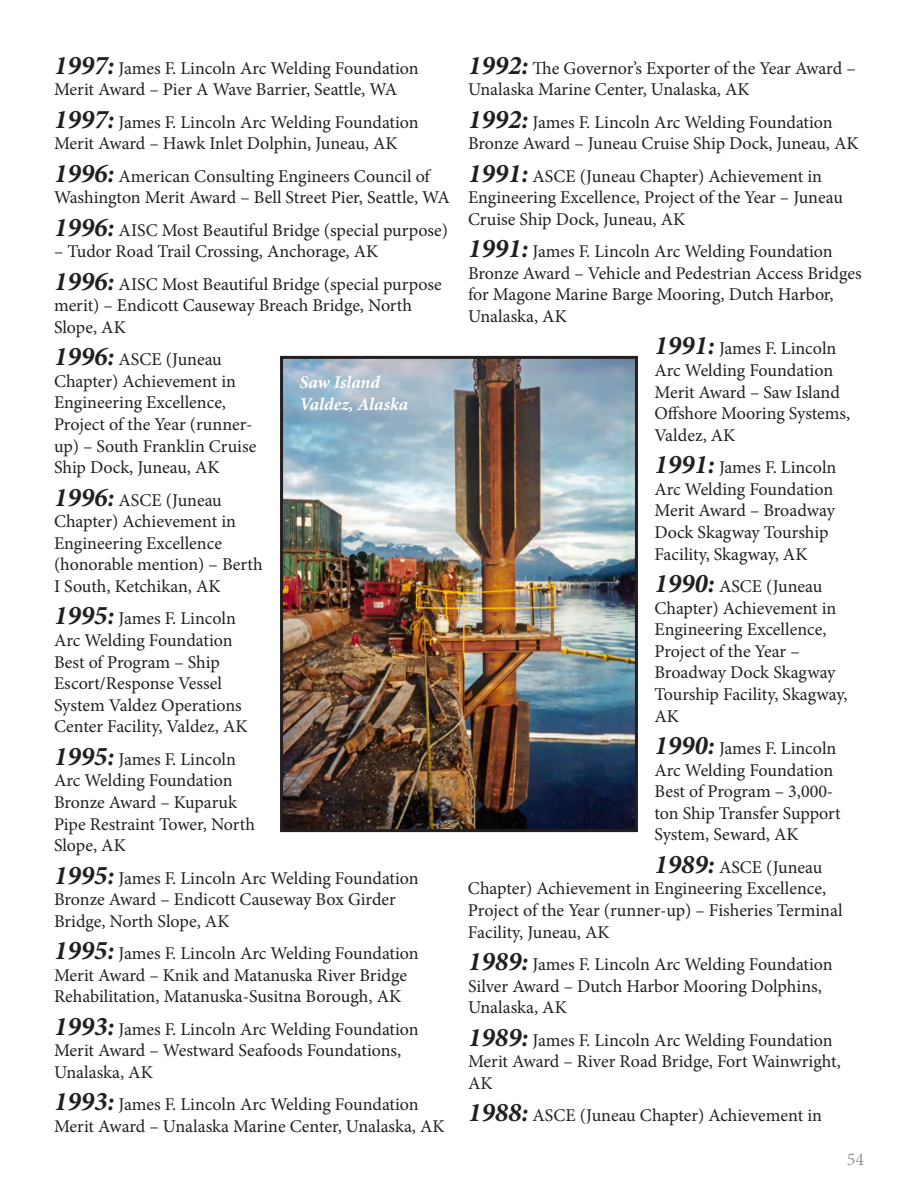
<style>
.page{position:relative;width:918px;height:1188px;background:#fff}
.page>*{position:absolute;margin:0;border:0;box-sizing:border-box;transform-origin:0 0}
.t1{font:18px/21.6px "Minion Pro";letter-spacing:-.005em;color:#231f20}
.t2{font:italic 700 18px/21.6px "Minion Pro";letter-spacing:-.005em;color:#fff}
.t3{font:18px "Minion Pro";color:#939598}
.s1{font-weight:700;font-style:italic;font-size:27px}
</style>
<div class="page">
<img style="left:284px;top:360px;width:350px;height:468px">
<div style="left:280px;top:356px;width:358px;height:476px;border:3px solid #231f20"></div>
<p class="t1" style="left:54px;top:57px;width:366px"><span class="s1">1997:</span> James F. Lincoln Arc Welding Foundation<br>Merit Award – Pier A Wave Barrier, Seattle, WA</p>
<p class="t1" style="left:54px;top:111px;width:366px"><span class="s1">1997:</span> James F. Lincoln Arc Welding Foundation<br>Merit Award – Hawk Inlet Dolphin, Juneau, AK</p>
<p class="t1" style="left:54px;top:165px;width:398px"><span class="s1">1996:</span> American Consulting Engineers Council of<br>Washington Merit Award – Bell Street Pier, Seattle, WA</p>
<p class="t1" style="left:54px;top:219px;width:396px"><span class="s1">1996:</span> AISC Most Beautiful Bridge (special purpose)</p>
<p class="t1" style="left:54px;top:241px;width:326px">– Tudor Road Trail Crossing, Anchorage, AK</p>
<p class="t1" style="left:54px;top:273px;width:389px"><span class="s1">1996:</span> AISC Most Beautiful Bridge (special purpose merit) – Endicott Causeway Breach Bridge, North<br>Slope, AK</p>
<p class="t1" style="left:54px;top:349px;width:204px"><span class="s1">1996:</span> ASCE (Juneau<br>Chapter) Achievement in<br>Engineering Excellence,<br>Project of the Year (runner&shy;up) – South Franklin Cruise<br>Ship Dock, Juneau, AK</p>
<p class="t1" style="left:54px;top:489px;width:210px"><span class="s1">1996:</span> ASCE (Juneau<br>Chapter) Achievement in<br>Engineering Excellence (honorable mention) – Berth<br>I South, Ketchikan, AK</p>
<p class="t1" style="left:54px;top:608px;width:195px"><span class="s1">1995:</span> James F. Lincoln<br>Arc Welding Foundation<br>Best of Program – Ship<br>Escort/Response Vessel<br>System Valdez Operations<br>Center Facility, Valdez, AK</p>
<p class="t1" style="left:54px;top:748px;width:202px"><span class="s1">1995:</span> James F. Lincoln<br>Arc Welding Foundation<br>Bronze Award – Kuparuk<br>Pipe Restraint Tower, North<br>Slope, AK</p>
<p class="t1" style="left:54px;top:867px;width:366px"><span class="s1">1995:</span> James F. Lincoln Arc Welding Foundation<br>Bronze Award – Endicott Causeway Box Girder<br>Bridge, North Slope, AK</p>
<p class="t1" style="left:54px;top:943px;width:366px"><span class="s1">1995:</span> James F. Lincoln Arc Welding Foundation<br>Merit Award – Knik and Matanuska River Bridge<br>Rehabilitation, Matanuska-Susitna Borough, AK</p>
<p class="t1" style="left:54px;top:1018px;width:366px"><span class="s1">1993:</span> James F. Lincoln Arc Welding Foundation<br>Merit Award – Westward Seafoods Foundations,<br>Unalaska, AK</p>
<p class="t1" style="left:54px;top:1094px;width:392px"><span class="s1">1993:</span> James F. Lincoln Arc Welding Foundation<br>Merit Award – Unalaska Marine Center, Unalaska, AK</p>
<p class="t2" style="left:300px;top:372px;width:110px">Saw Island<br>Valdez, Alaska</p>
<p class="t1" style="left:468px;top:57px;width:389px"><span class="s1">1992:</span> The Governor’s Exporter of the Year Award –<br>Unalaska Marine Center, Unalaska, AK</p>
<p class="t1" style="left:468px;top:111px;width:392px"><span class="s1">1992:</span> James F. Lincoln Arc Welding Foundation<br>Bronze Award – Juneau Cruise Ship Dock, Juneau, AK</p>
<p class="t1" style="left:468px;top:165px;width:376px"><span class="s1">1991:</span> ASCE (Juneau Chapter) Achievement in<br>Engineering Excellence, Project of the Year – Juneau<br>Cruise Ship Dock, Juneau, AK</p>
<p class="t1" style="left:468px;top:241px;width:395px"><span class="s1">1991:</span> James F. Lincoln Arc Welding Foundation Bronze Award – Vehicle and Pedestrian Access Bridges for Magone Marine Barge Mooring, Dutch Harbor, Unalaska, AK</p>
<p class="t1" style="left:654px;top:338px;width:197px"><span class="s1">1991:</span> James F. Lincoln<br>Arc Welding Foundation<br>Merit Award – Saw Island<br>Offshore Mooring Systems,<br>Valdez, AK</p>
<p class="t1" style="left:654px;top:457px;width:183px"><span class="s1">1991:</span> James F. Lincoln<br>Arc Welding Foundation<br>Merit Award – Broadway<br>Dock Skagway Tourship<br>Facility, Skagway, AK</p>
<p class="t1" style="left:654px;top:576px;width:195px"><span class="s1">1990:</span> ASCE (Juneau<br>Chapter) Achievement in<br>Engineering Excellence,<br>Project of the Year –<br>Broadway Dock Skagway<br>Tourship Facility, Skagway,<br>AK</p>
<p class="t1" style="left:654px;top:738px;width:188px"><span class="s1">1990:</span> James F. Lincoln<br>Arc Welding Foundation<br>Best of Program – 3,000- ton Ship Transfer Support<br>System, Seward, AK</p>
<p class="t1" style="left:468px;top:856px;width:376px;text-indent:186px"><span class="s1">1989:</span> ASCE (Juneau Chapter) Achievement in Engineering Excellence, Project of the Year (runner-up) – Fisheries Terminal Facility, Juneau, AK</p>
<p class="t1" style="left:468px;top:954px;width:366px"><span class="s1">1989:</span> James F. Lincoln Arc Welding Foundation<br>Silver Award – Dutch Harbor Mooring Dolphins,<br>Unalaska, AK</p>
<p class="t1" style="left:468px;top:1029px;width:374px"><span class="s1">1989:</span> James F. Lincoln Arc Welding Foundation<br>Merit Award – River Road Bridge, Fort Wainwright,<br>AK</p>
<p class="t1" style="left:468px;top:1105px;width:356px"><span class="s1">1988:</span> ASCE (Juneau Chapter) Achievement in</p>
<p class="t3" style="left:847px;top:1147px;width:19px">54</p>
</div>
